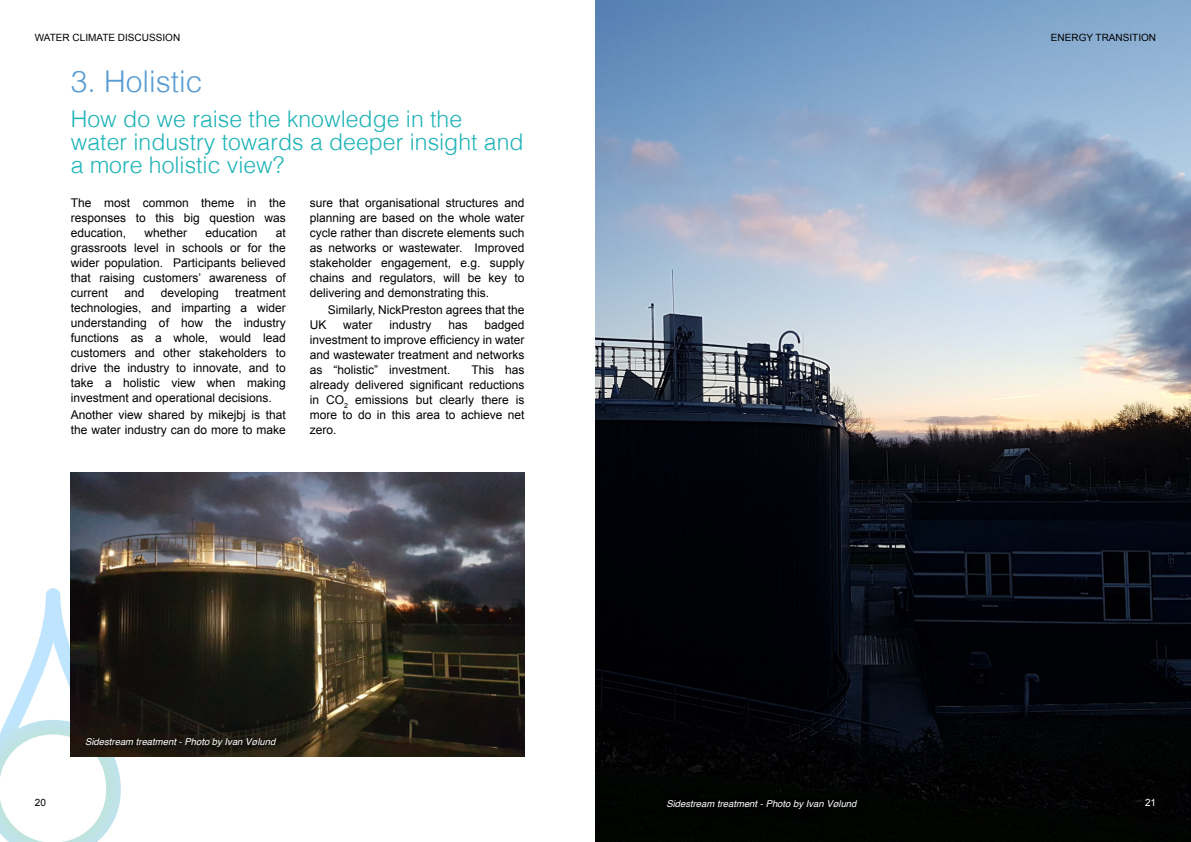
<style>
.page{position:relative;width:1191px;height:842px;background:#fff}
.page>*{position:absolute;margin:0;border:0;box-sizing:border-box;transform-origin:0 0}
.t1{font:300 30px "Helvetica";color:#589cd3}
.t2{font:300 23px/23px "Helvetica";color:#1eb3b7}
.t3{font:12px/15px "Arial";color:#000;text-align:justify}
.t4{font:10px "Arial";color:#000}
.t5{font:10px "Arial";color:#fff}
.t6{font:italic 9.5px "Helvetica";color:#fff}
</style>
<div class="page">
<img style="left:595px;top:0;width:596px;height:842px">
<div style="left:663px;top:796px;width:203px;height:21px;background:#000300"></div>
<svg style="left:0;top:588px;width:121px;height:254px"></svg>
<img style="left:71px;top:473px;width:453px;height:284px">
<img style="left:82px;top:734px;width:203px;height:21px">
<p class="t4" style="left:35px;top:34px;width:147px">WATER CLIMATE DISCUSSION</p>
<p class="t4" style="left:1051px;top:34px;width:107px">ENERGY TRANSITION</p>
<h1 class="t1" style="left:71px;top:71px;width:133px">3. Holistic</h1>
<h2 class="t2" style="left:71px;top:111px;width:454px">How do we raise the knowledge in the water industry towards a deeper insight and a more holistic view?</h2>
<p class="t3" style="left:71px;top:196px;width:216px">The most common theme in the responses to this big question was education,</p>
<p class="t3" style="left:144px;top:226px;width:44px">whether</p>
<p class="t3" style="left:205px;top:226px;width:54px">education</p>
<p class="t3" style="left:71px;top:226px;width:216px;text-indent:205px">at grassroots level in schools or for the wider population. Participants believed that raising customers’ awareness of current</p>
<p class="t3" style="left:124px;top:286px;width:22px">and</p>
<p class="t3" style="left:161px;top:286px;width:60px">developing</p>
<p class="t3" style="left:71px;top:286px;width:216px;text-indent:164px">treatment technologies, and imparting a wider understanding of how the industry functions as a whole, would lead customers and other stakeholders to drive the industry to innovate, and to take a holistic view when making investment and operational decisions.</p>
<p class="t3" style="left:71px;top:408px;width:216px">Another view shared by mikejbj is that the water industry can do more to make</p>
<p class="t3" style="left:310px;top:196px;width:216px">sure that organisational structures and planning are based on the whole water cycle rather than discrete elements such as networks or wastewater. Improved stakeholder engagement, e.g. supply chains and regulators, will be key to delivering and demonstrating this.</p>
<p class="t3" style="left:328px;top:303px;width:198px">Similarly, NickPreston agrees that the</p>
<p class="t3" style="left:310px;top:318px;width:18px">UK</p>
<p class="t3" style="left:343px;top:318px;width:31px">water</p>
<p class="t3" style="left:389px;top:318px;width:44px">industry</p>
<p class="t3" style="left:448px;top:318px;width:21px">has</p>
<p class="t3" style="left:310px;top:318px;width:216px;text-indent:175px">badged investment to improve efficiency in water and wastewater treatment and networks as “holistic” investment.</p>
<p class="t3" style="left:310px;top:363px;width:216px;text-indent:162px">This has already delivered significant reductions in CO<sub>2</sub> emissions but clearly there is more to do in this area to achieve net zero.</p>
<p class="t6" style="left:85px;top:737px;width:192px">Sidestream treatment - Photo by Ivan Vølund</p>
<p class="t4" style="left:35px;top:798px;width:13px">20</p>
<p class="t6" style="left:666px;top:800px;width:192px">Sidestream treatment - Photo by Ivan Vølund</p>
<p class="t5" style="left:1145px;top:798px;width:13px">21</p>
</div>
